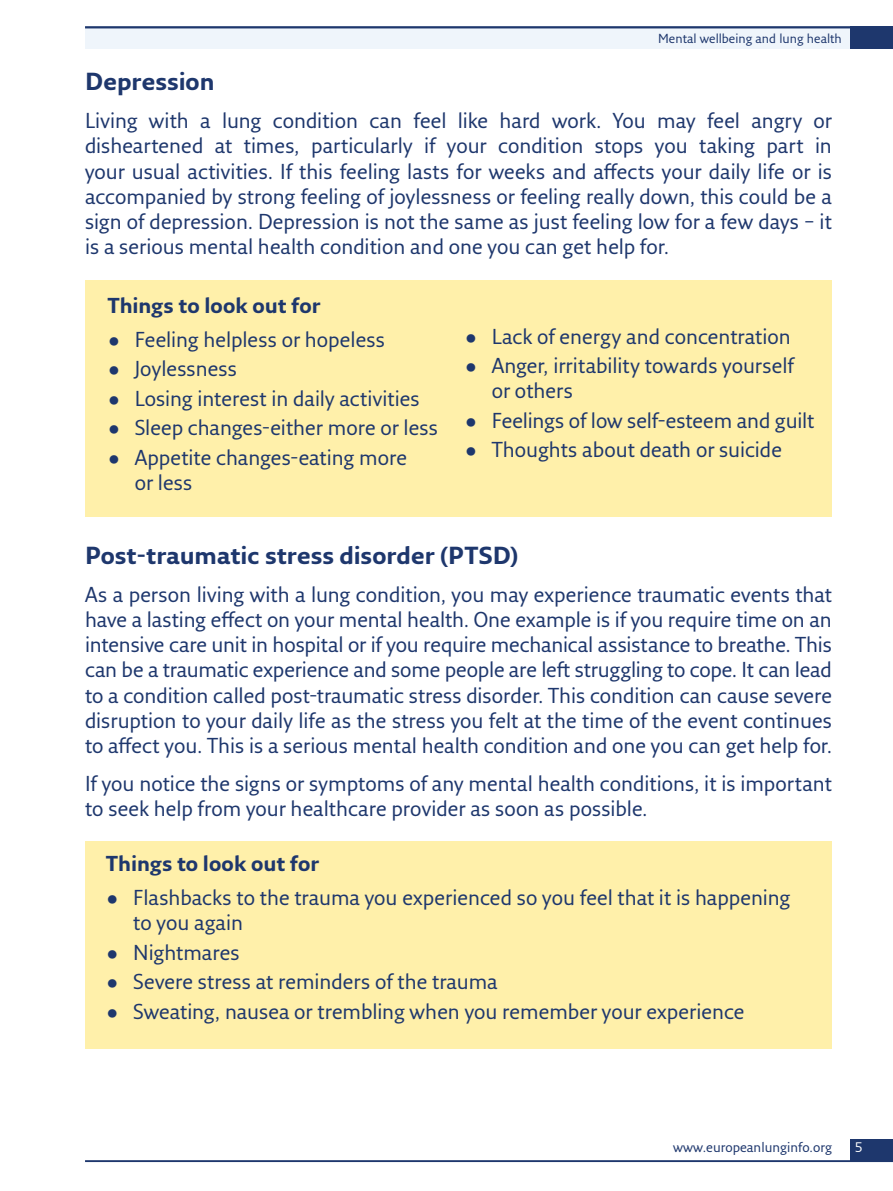
<style>
.page{position:relative;width:893px;height:1191px;background:#fff}
.page>*{position:absolute;margin:0;border:0;box-sizing:border-box;transform-origin:0 0}
.H___B-head{font:700 24px "Fresco Sans Pro";letter-spacing:.005em;color:#1e376d}
.H___B-head-2{font:21px/25.2px "Fresco Sans Pro";color:#1e376d}
.H___B-head-3{font:700 21px "Fresco Sans Pro";letter-spacing:.005em;color:#1e376d}
.Running_foot_left{font:13.5px "Fresco Sans Pro";color:#1e376d}
.Folio_left{font:13.5px "Fresco Sans Pro";color:#fff}
.Running_head_left{font:12.75px "Fresco Sans Pro";color:#1e376d}
</style>
<div class="page">
<div style="left:85px;top:26px;width:808px;height:23px;background:#eff5fb"></div>
<div style="left:850px;top:26px;width:43px;height:23px;background:#1e376d"></div>
<div style="left:850px;top:1138px;width:43px;height:23px;background:#1e376d"></div>
<hr style="left:85px;top:26px;width:808px;height:2px;background:#1e376d">
<hr style="left:85px;top:1160px;width:808px;height:2px;background:#1e376d">
<div style="left:85px;top:280px;width:747px;height:236px;background:#fff0aa"></div>
<div style="left:85px;top:841px;width:747px;height:208px;background:#fff0aa"></div>
<p class="Running_head_left" style="left:658px;top:30px;width:185px">Mental wellbeing and lung health</p>
<p class="H___B-head" style="left:85px;top:67px;width:131px">Depression</p>
<p class="H___B-head-2" style="left:85px;top:108px;width:748px;text-align:justify">Living with a lung condition can feel like hard work. You may feel angry or disheartened at times, particularly if your condition stops you taking part in your usual activities. If this feeling lasts for weeks and affects your daily life or is accompanied by strong feeling of joylessness or feeling really down, this could be a sign of depression. Depression is not the same as just feeling low for a few days – it is a serious mental health condition and one you can get help for.</p>
<p class="H___B-head-3" style="left:108px;top:292px;width:214px">Things to look out for</p>
<p class="H___B-head-2" style="left:108px;top:326px;width:279px">• Feeling helpless or hopeless</p>
<p class="H___B-head-2" style="left:108px;top:355px;width:131px">• Joylessness</p>
<p class="H___B-head-2" style="left:108px;top:385px;width:314px">• Losing interest in daily activities</p>
<p class="H___B-head-2" style="left:108px;top:414px;width:332px">• Sleep changes-either more or less</p>
<p class="H___B-head-2" style="left:135px;top:444px;width:274px;text-indent:-27px">• Appetite changes-eating more or less</p>
<p class="H___B-head-2" style="left:465px;top:323px;width:328px">• Lack of energy and concentration</p>
<p class="H___B-head-2" style="left:492px;top:353px;width:304px;text-indent:-27px">• Anger, irritability towards yourself or others</p>
<p class="H___B-head-2" style="left:465px;top:407px;width:351px">• Feelings of low self-esteem and guilt</p>
<p class="H___B-head-2" style="left:465px;top:437px;width:319px">• Thoughts about death or suicide</p>
<p class="H___B-head" style="left:85px;top:540px;width:435px">Post-traumatic stress disorder (PTSD)</p>
<p class="H___B-head-2" style="left:85px;top:581px;width:749px;text-align:justify">As a person living with a lung condition, you may experience traumatic events that have a lasting effect on your mental health. One example is if you require time on an intensive care unit in hospital or if you require mechanical assistance to breathe. This can be a traumatic experience and some people are left struggling to cope. It can lead to a condition called post-traumatic stress disorder. This condition can cause severe disruption to your daily life as the stress you felt at the time of the event continues to affect you. This is a serious mental health condition and one you can get help for.</p>
<p class="H___B-head-2" style="left:85px;top:770px;width:748px">If you notice the signs or symptoms of any mental health conditions, it is important to seek help from your healthcare provider as soon as possible.</p>
<p class="H___B-head-3" style="left:106px;top:850px;width:214px">Things to look out for</p>
<p class="H___B-head-2" style="left:133px;top:884px;width:659px;text-indent:-27px">• Flashbacks to the trauma you experienced so you feel that it is happening to you again</p>
<p class="H___B-head-2" style="left:106px;top:939px;width:135px">• Nightmares</p>
<p class="H___B-head-2" style="left:106px;top:968px;width:393px">• Severe stress at reminders of the trauma</p>
<p class="H___B-head-2" style="left:106px;top:998px;width:640px">• Sweating, nausea or trembling when you remember your experience</p>
<p class="Running_foot_left" style="left:673px;top:1138px;width:160px">www.europeanlunginfo.org</p>
<p class="Folio_left" style="left:855px;top:1139px;width:10px">5</p>
</div>
